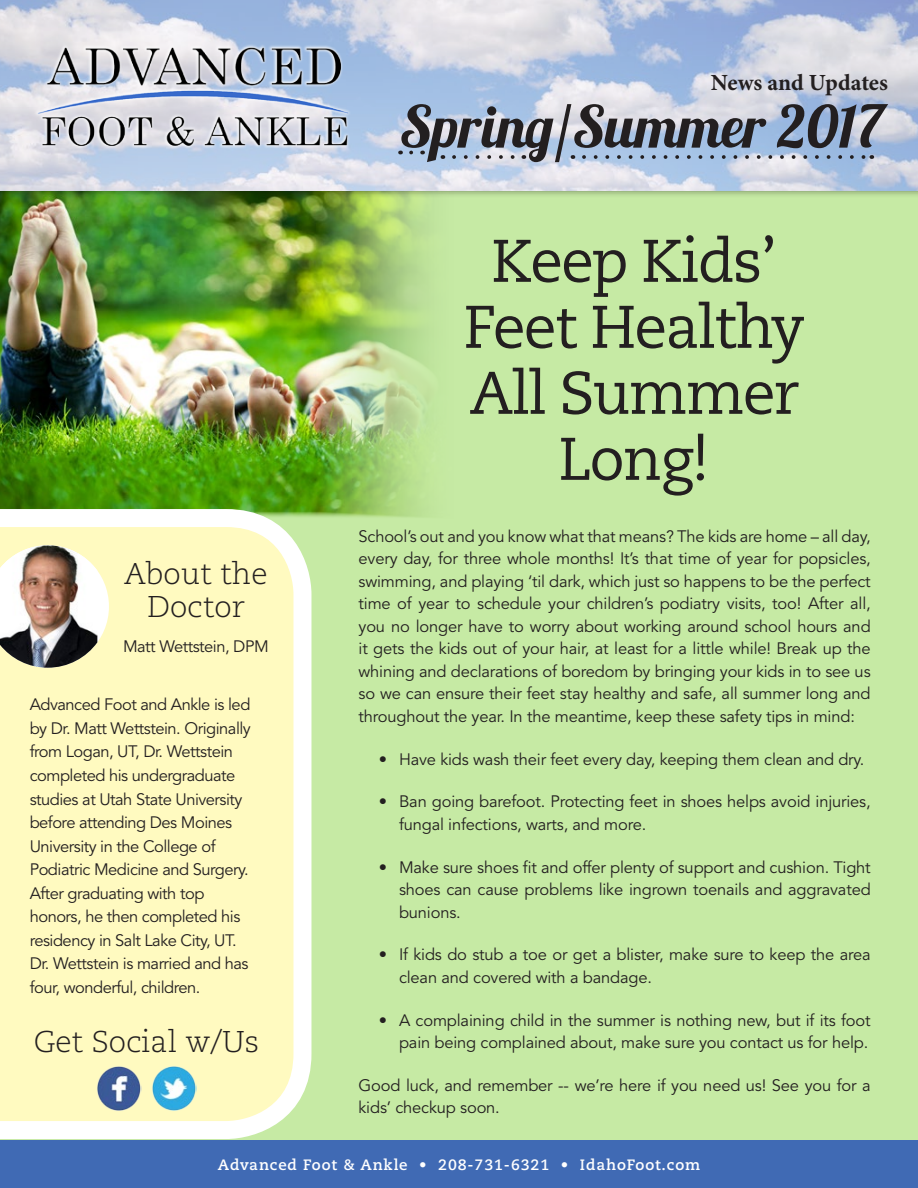
<style>
.page{position:relative;width:918px;height:1188px;background:#fff}
.page>*{position:absolute;margin:0;border:0;box-sizing:border-box;transform-origin:0 0}
.t1{font:60px/66px "Caecilia LT Std";letter-spacing:-.03em;color:#231f20;text-align:center}
.t2{font:58.05px "Lobster 1.3";color:#231f20}
.t3{font:300 30px "Caecilia LT Std";color:#231f20}
.t4{font:700 23.1px "Minion Pro";letter-spacing:-.005em;color:#231f20}
.t5{font:16.5px/22.5px "Avenir LT Std";letter-spacing:-.01em;color:#231f20}
.t6{font:16.5px/23.5px "Avenir LT Std";letter-spacing:-.03em;color:#231f20}
.t7{font:700 15px "Caecilia LT Std";letter-spacing:.06em;color:#fff}
</style>
<div class="page">
<div style="left:0;top:162px;width:918px;height:999px;background:#c6eaa4"></div>
<img style="left:0;top:198px;width:429px;height:319px">
<div style="left:0;top:0;width:918px;height:198px;background:#231f20;opacity:.5"></div>
<img style="left:0;top:0;width:918px;height:190px">
<svg style="left:0;top:509px;width:311px;height:630px;background:#fdfac6"></svg>
<div style="left:0;top:1140px;width:918px;height:48px;background:#406ab4"></div>
<img style="left:14px;top:18px;width:354px;height:154px">
<svg style="left:97px;top:545px;width:12px;height:123px"></svg>
<img style="left:0;top:545px;width:97px;height:123px">
<img style="left:96px;top:1066px;width:46px;height:45px">
<img style="left:151px;top:1066px;width:46px;height:45px">
<svg style="left:411px;top:151px;width:12px;height:3px"></svg>
<svg style="left:454px;top:155px;width:70px;height:4px"></svg>
<svg style="left:584px;top:155px;width:288px;height:4px"></svg>
<p class="t4" style="left:711px;top:69px;width:179px">News and Updates</p>
<p class="t3" style="left:124px;top:557px;width:145px">About the</p>
<p class="t3" style="left:147px;top:590px;width:99px">Doctor</p>
<p class="t6" style="left:123px;top:635px;width:147px">Matt Wettstein, DPM</p>
<p class="t6" style="left:30px;top:693px;width:223px">Advanced Foot and Ankle is led by Dr. Matt Wettstein. Originally from Logan, UT, Dr. Wettstein completed his undergraduate studies at Utah State University before attending Des Moines<br>University in the College of<br>Podiatric Medicine and Surgery.<br>After graduating with top honors, he then completed his residency in Salt Lake City, UT.<br>Dr. Wettstein is married and has four, wonderful, children.</p>
<p class="t3" style="left:34px;top:1025px;width:227px">Get Social w/Us</p>
<p class="t2" style="left:399px;top:90px;width:487px">Spring/Summer 2017</p>
<h1 class="t1" style="left:464px;top:229px;width:342px">Keep Kids’<br>Feet Healthy<br>All Summer<br>Long!</h1>
<p class="t5" style="left:359px;top:525px;width:514px;text-align:justify">School’s out and you know what that means? The kids are home – all day, every day, for three whole months! It’s that time of year for popsicles, swimming, and playing ‘til dark, which just so happens to be the perfect time of year to schedule your children’s podiatry visits, too! After all, you no longer have to worry about working around school hours and it gets the kids out of your hair, at least for a little while! Break up the whining and declarations of boredom by bringing your kids in to see us so we can ensure their feet stay healthy and safe, all summer long and throughout the year. In the meantime, keep these safety tips in mind:</p>
<p class="t5" style="left:379px;top:748px;width:487px">• Have kids wash their feet every day, keeping them clean and dry.</p>
<p class="t5" style="left:399px;top:791px;width:473px;text-indent:-20px">• Ban going barefoot. Protecting feet in shoes helps avoid injuries, fungal infections, warts, and more.</p>
<p class="t5" style="left:399px;top:856px;width:473px;text-align:justify;text-indent:-20px">• Make sure shoes fit and offer plenty of support and cushion. Tight shoes can cause problems like ingrown toenails and aggravated bunions.</p>
<p class="t5" style="left:399px;top:944px;width:473px;text-indent:-20px">• If kids do stub a toe or get a blister, make sure to keep the area clean and covered with a bandage.</p>
<p class="t5" style="left:379px;top:1009px;width:493px;text-align:right">• A complaining child in the summer is nothing new, but if its foot pain being complained about, make sure you contact us for help.</p>
<p class="t5" style="left:359px;top:1074px;width:514px">Good luck, and remember -- we’re here if you need us! See you for a kids’ checkup soon.</p>
<p class="t7" style="left:218px;top:1156px;width:484px">Advanced Foot &amp; Ankle • 208-731-6321 • IdahoFoot.com</p>
</div>
